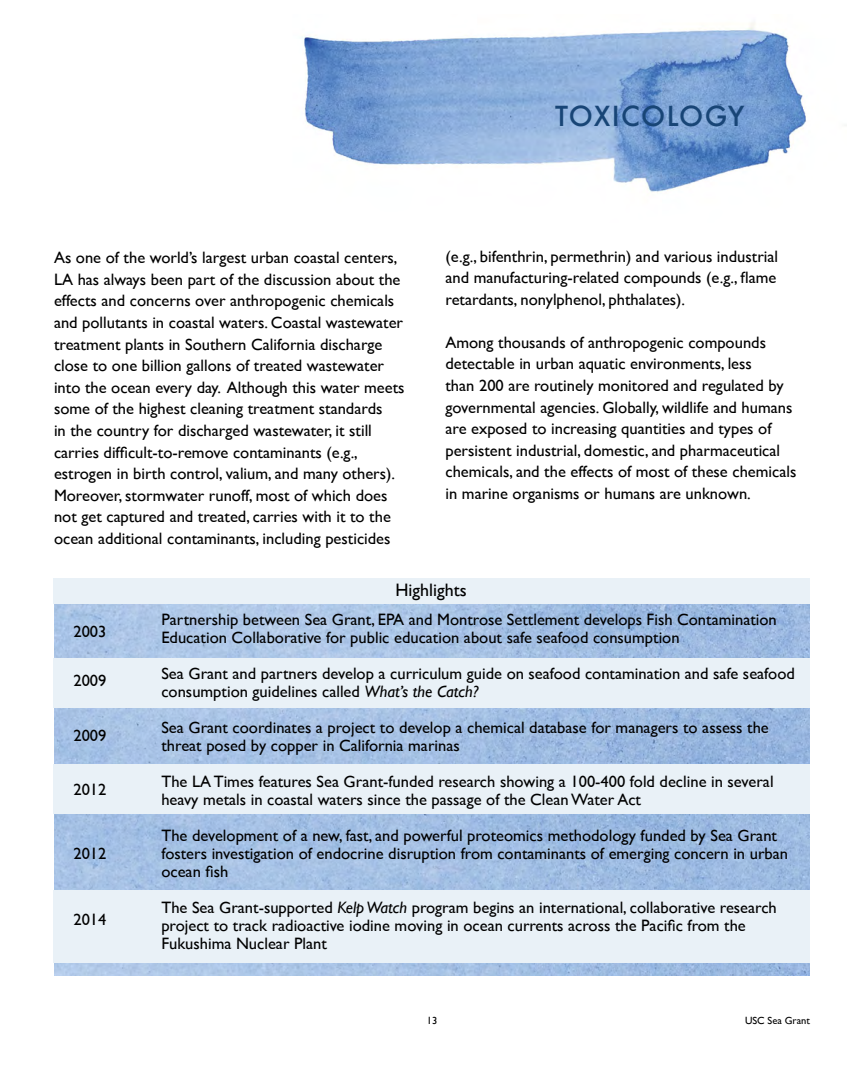
<style>
.page{position:relative;width:864px;height:1080px;background:#fff}
.page>*{position:absolute;margin:0;border:0;box-sizing:border-box;transform-origin:0 0}
.t1{font:500 27px "Futura";letter-spacing:.045em;color:#184576}
.t2{font:18px "Gill Sans";color:#000}
.t3{font:16.5px/21.6px "Gill Sans";color:#000}
.t4{font:10.5px "Gill Sans";color:#000}
.s1{font-style:italic}
</style>
<div class="page">
<img style="left:302px;top:23px;width:504px;height:170px">
<img style="left:54px;top:604px;width:756px;height:372px">
<div style="left:53px;top:890px;width:757px;height:73px;background:#e9f1f7"></div>
<div style="left:53px;top:764px;width:757px;height:50px;background:#e9f1f7"></div>
<div style="left:53px;top:658px;width:756px;height:50px;background:#e9f1f7"></div>
<div style="left:53px;top:578px;width:757px;height:26px;background:#e9f1f7"></div>
<h1 class="t1" style="left:555px;top:97px;width:191px">TOXICOLOGY</h1>
<p class="t3" style="left:445px;top:245px;width:334px;text-align:justify">(e.g., bifenthrin, permethrin) and various industrial and manufacturing-related compounds (e.g., flame retardants, nonylphenol, phthalates).</p>
<p class="t3" style="left:445px;top:331px;width:352px">Among thousands of anthropogenic compounds detectable in urban aquatic environments, less<br>than 200 are routinely monitored and regulated by governmental agencies. Globally, wildlife and humans are exposed to increasing quantities and types of persistent industrial, domestic, and pharmaceutical chemicals, and the effects of most of these chemicals in marine organisms or humans are unknown.</p>
<p class="t3" style="left:54px;top:247px;width:352px">As one of the world’s largest urban coastal centers, LA has always been part of the discussion about the effects and concerns over anthropogenic chemicals and pollutants in coastal waters. Coastal wastewater treatment plants in Southern California discharge close to one billion gallons of treated wastewater into the ocean every day. Although this water meets some of the highest cleaning treatment standards<br>in the country for discharged wastewater, it still carries difficult-to-remove contaminants (e.g., estrogen in birth control, valium, and many others).<br>Moreover, stormwater runoff, most of which does not get captured and treated, carries with it to the ocean additional contaminants, including pesticides</p>
<p class="t2" style="left:395px;top:579px;width:73px">Highlights</p>
<p class="t3" style="left:161px;top:610px;width:617px;line-height:18px">Partnership between Sea Grant, EPA and Montrose Settlement develops Fish Contamination<br>Education Collaborative for public education about safe seafood consumption</p>
<p class="t3" style="left:161px;top:664px;width:635px;line-height:18px">Sea Grant and partners develop a curriculum guide on seafood contamination and safe seafood consumption guidelines called <span class="s1">What’s the Catch?</span></p>
<p class="t3" style="left:161px;top:718px;width:609px;line-height:18px">Sea Grant coordinates a project to develop a chemical database for managers to assess the threat posed by copper in California marinas</p>
<p class="t3" style="left:161px;top:772px;width:614px;line-height:18px">The LA Times features Sea Grant-funded research showing a 100-400 fold decline in several heavy metals in coastal waters since the passage of the Clean Water Act</p>
<p class="t3" style="left:161px;top:826px;width:628px;line-height:18px">The development of a new, fast, and powerful proteomics methodology funded by Sea Grant fosters investigation of endocrine disruption from contaminants of emerging concern in urban ocean fish</p>
<p class="t3" style="left:161px;top:898px;width:617px;line-height:18px">The Sea Grant-supported <span class="s1">Kelp Watch</span> program begins an international, collaborative research project to track radioactive iodine moving in ocean currents across the Pacific from the<br>Fukushima Nuclear Plant</p>
<p class="t3" style="left:73px;top:620px;width:34px">2003</p>
<p class="t3" style="left:73px;top:670px;width:34px">2009</p>
<p class="t3" style="left:73px;top:724px;width:34px">2009</p>
<p class="t3" style="left:73px;top:778px;width:34px">2012</p>
<p class="t3" style="left:73px;top:843px;width:34px">2012</p>
<p class="t3" style="left:73px;top:909px;width:34px">2014</p>
<p class="t4" style="left:427px;top:1015px;width:12px">13</p>
<p class="t4" style="left:745px;top:1015px;width:66px">USC Sea Grant</p>
</div>
